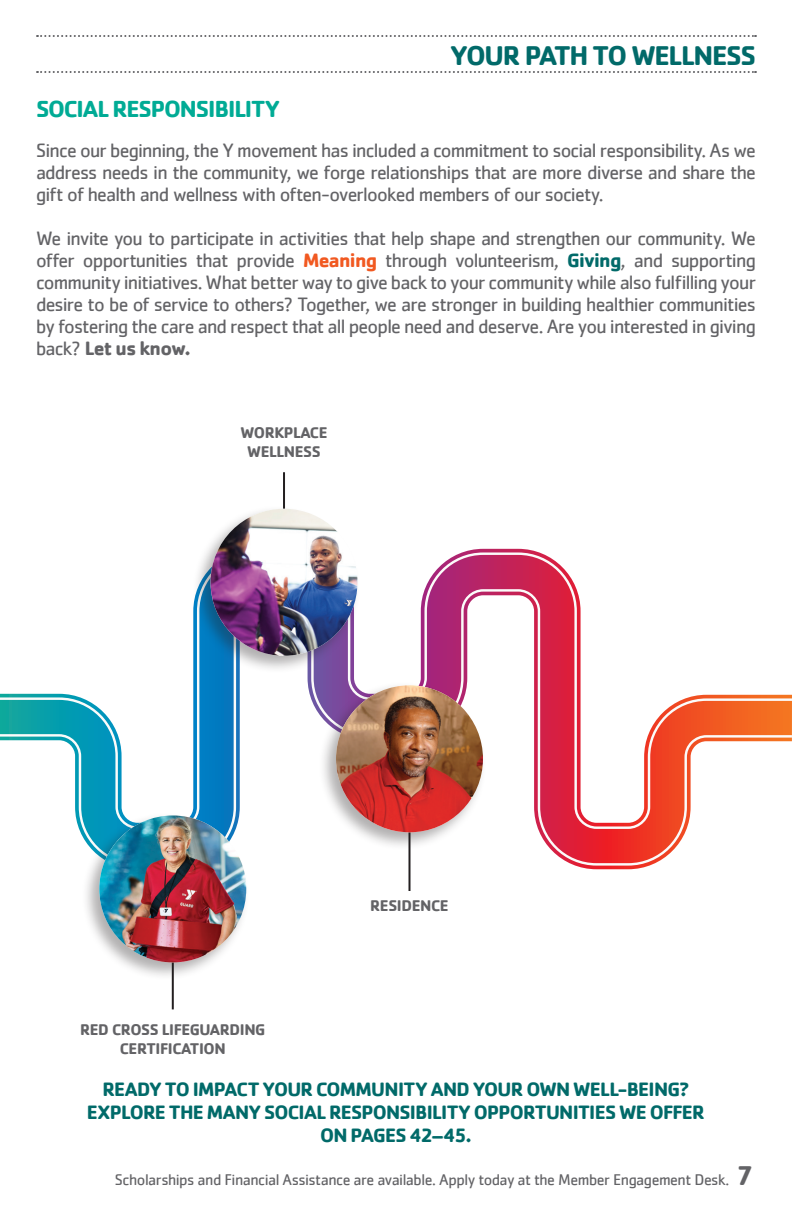
<style>
.page{position:relative;width:792px;height:1224px;background:#fff}
.page>*{position:absolute;margin:0;border:0;box-sizing:border-box;transform-origin:0 0}
.Page_Header_Left{font:700 28px "Cachet";letter-spacing:-.045em;color:#016a69}
._2020_Subhead{font:700 24px "Cachet";letter-spacing:-.045em;color:#00ab95}
.body_2017{font:20px/22px "Cachet";letter-spacing:-.04em;color:#636366;text-align:justify}
.Index_listings{font:700 20px/23px "Cachet";letter-spacing:-.035em;color:#016a69;text-align:center}
.t1{font:16px "Cachet";letter-spacing:-.03em;color:#636366}
.t2{font:700 16px/19px "Cachet";letter-spacing:-.025em;color:#636366;text-align:center}
.s1{font-weight:700;color:#f15921}
.s2{font-weight:700;color:#016a69}
.s3{font-weight:700}
.s4{font-weight:700;font-size:28px}
</style>
<div class="page">
<svg style="left:37px;top:35px;width:719px;height:2px"></svg>
<svg style="left:37px;top:71px;width:719px;height:2px"></svg>
<svg style="left:425px;top:552px;width:152px;height:37px"></svg>
<svg style="left:0;top:589px;width:792px;height:277px"></svg>
<hr style="left:172px;top:862px;width:2px;height:147px;background:#231f20">
<hr style="left:283px;top:472px;width:2px;height:96px;background:#231f20">
<div style="left:81px;top:812px;width:169px;height:168px;background:#231f20;opacity:.35"></div>
<img style="left:99px;top:815px;width:147px;height:147px;border-radius:73px">
<div style="left:192px;top:505px;width:169px;height:168px;background:#231f20;opacity:.35"></div>
<img style="left:211px;top:509px;width:147px;height:147px;border-radius:73px">
<hr style="left:408px;top:731px;width:2px;height:160px;background:#231f20">
<div style="left:318px;top:682px;width:168px;height:168px;background:#231f20;opacity:.35"></div>
<img style="left:336px;top:685px;width:147px;height:147px;border-radius:73px">
<p class="Page_Header_Left" style="left:450px;top:37px;width:307px">YOUR PATH TO WELLNESS</p>
<p class="_2020_Subhead" style="left:36px;top:93px;width:246px">SOCIAL RESPONSIBILITY</p>
<p class="body_2017" style="left:36px;top:139px;width:722px">Since our beginning, the Y movement has included a commitment to social responsibility. As we address needs in the community, we forge relationships that are more diverse and share the gift of health and wellness with often-overlooked members of our society.</p>
<p class="body_2017" style="left:36px;top:227px;width:722px">We invite you to participate in activities that help shape and strengthen our community. We offer opportunities that provide <span class="s1">Meaning</span> through volunteerism, <span class="s2">Giving</span>, and supporting community initiatives. What better way to give back to your community while also fulfilling your desire to be of service to others? Together, we are stronger in building healthier communities by fostering the care and respect that all people need and deserve. Are you interested in giving back? <span class="s3">Let us know.</span></p>
<p class="t2" style="left:240px;top:422px;width:89px">WORKPLACE<br>WELLNESS</p>
<p class="t2" style="left:370px;top:896px;width:80px">RESIDENCE</p>
<p class="t2" style="left:80px;top:1019px;width:187px">RED CROSS LIFEGUARDING<br>CERTIFICATION</p>
<p class="Index_listings" style="left:87px;top:1077px;width:619px">READY TO IMPACT YOUR COMMUNITY AND YOUR OWN WELL-BEING?<br>EXPLORE THE MANY SOCIAL RESPONSIBILITY OPPORTUNITIES WE OFFER<br>ON PAGES 42–45.</p>
<p class="t1" style="left:115px;top:1170px;width:641px">Scholarships and Financial Assistance are available. Apply today at the Member Engagement Desk. <span class="s4">7</span></p>
</div>
